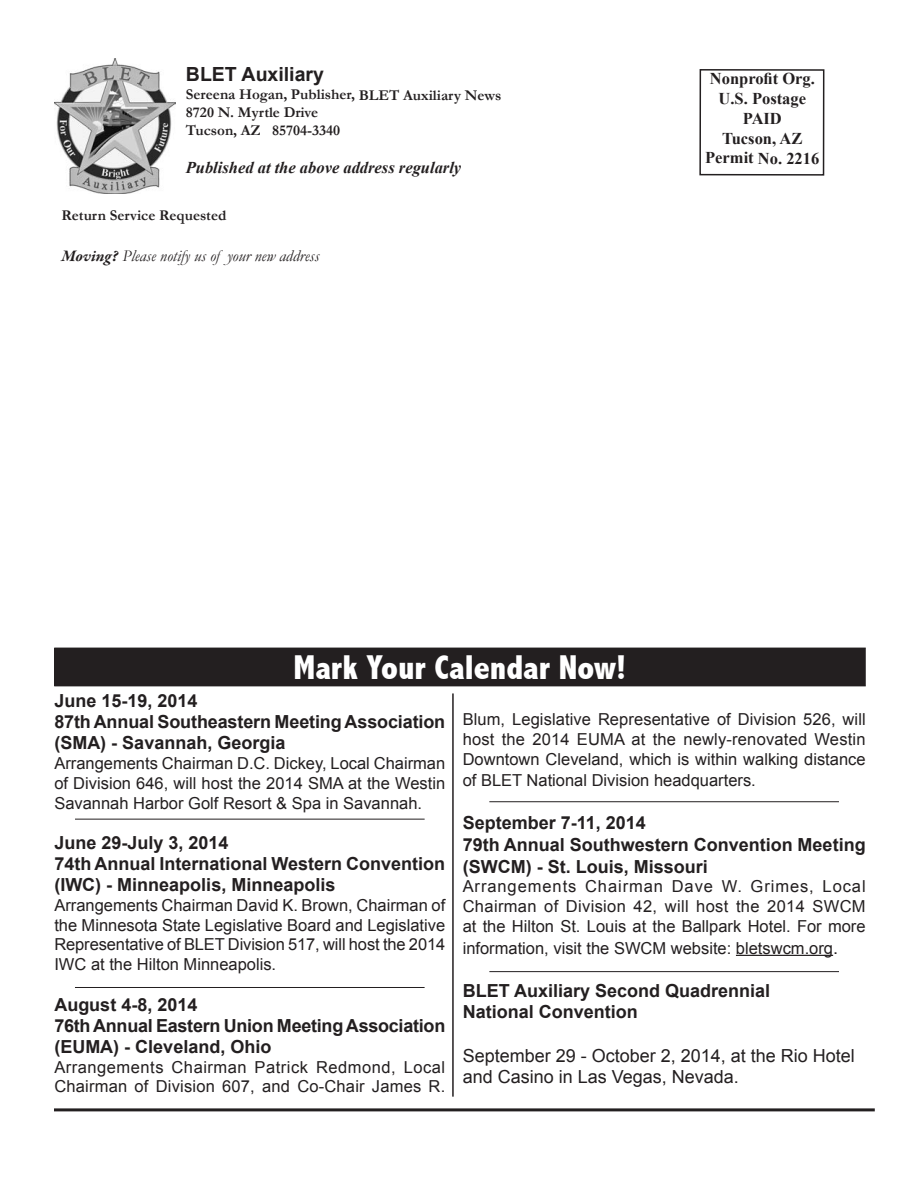
<style>
.page{position:relative;width:918px;height:1188px;background:#fff}
.page>*{position:absolute;margin:0;border:0;box-sizing:border-box;transform-origin:0 0}
.Body_Text{font:800 condensed 34.5px "Abadi";color:#fff}
.t1{font:700 19.5px "Arial";letter-spacing:-.005em;color:#231f20}
.Body_Text-2{font:700 18px/21.6px "Arial";color:#231f20}
.Body_Text-3{font:18px/21.6px "Arial";color:#231f20}
.Body_Text-4{font:16.5px/19.8px "Arial";color:#231f20;text-align:justify}
.Body_Text-5{font:16.5px/19.8px "Arial";letter-spacing:.03em;color:#231f20}
.t2{font:700 16.5px "Times New Roman";color:#231f20}
.t3{font:italic 16.5px "Garamond";color:#231f20}
.t4{font:italic 700 16.5px "Times New Roman";color:#231f20}
.t5{font:700 15px "Garamond";letter-spacing:-.005em;color:#231f20}
.s1{font-family:"Garamond Premr Pro";font-weight:700}
.s2{font-size:18px}
</style>
<div class="page">
<img style="left:54px;top:58px;width:122px;height:135px">
<div style="left:699px;top:69px;width:125px;height:107px;border:2px solid #231f20"></div>
<hr style="left:54px;top:1108px;width:821px;height:3px;background:#231f20">
<hr style="left:736px;top:955px;width:97px;height:1px;background:#231f20">
<div style="left:55px;top:648px;width:810px;height:38px;background:#231f20"></div>
<hr style="left:452px;top:693px;width:2px;height:404px;background:#231f20">
<hr style="left:75px;top:819px;width:350px;height:1px;background:#231f20">
<hr style="left:75px;top:987px;width:350px;height:1px;background:#231f20">
<hr style="left:489px;top:801px;width:350px;height:1px;background:#231f20">
<hr style="left:489px;top:971px;width:350px;height:1px;background:#231f20">
<p class="t1" style="left:186px;top:62px;width:139px">BLET Auxiliary</p>
<p class="t5" style="left:186px;top:85px;width:317px">Sereena Hogan, Publisher, BLET Auxiliary News</p>
<p class="t5" style="left:186px;top:102px;width:134px">8720 N. Myrtle Drive</p>
<p class="t5" style="left:186px;top:120px;width:156px">Tucson, AZ 85704-3340</p>
<p class="t4" style="left:186px;top:156px;width:277px">Published at the above address regularly</p>
<p class="t5" style="left:62px;top:205px;width:166px">Return Service Requested</p>
<p class="t3" style="left:62px;top:245px;width:259px"><span class="s1">Moving?</span> Please notify us of your new address</p>
<p class="t2" style="left:710px;top:67px;width:107px">Nonprofit Org.</p>
<p class="t2" style="left:719px;top:87px;width:89px">U.S. Postage</p>
<p class="t2" style="left:743px;top:107px;width:41px">PAID</p>
<p class="t2" style="left:722px;top:127px;width:82px">Tucson, AZ</p>
<p class="t2" style="left:705px;top:147px;width:116px">Permit No. 2216</p>
<p class="Body_Text" style="left:293px;top:647px;width:334px">Mark Your Calendar Now!</p>
<p class="Body_Text-2" style="left:54px;top:690px;width:145px">June 15-19, 2014</p>
<p class="Body_Text-2" style="left:54px;top:711px;width:392px">87th Annual Southeastern Meeting Association (SMA) - Savannah, Georgia</p>
<p class="Body_Text-4" style="left:54px;top:753px;width:392px">Arrangements Chairman D.C. Dickey, Local Chairman of Division 646, will host the 2014 SMA at the Westin Savannah Harbor Golf Resort &amp; Spa in Savannah.</p>
<p class="Body_Text-2" style="left:54px;top:833px;width:176px">June 29-July 3, 2014</p>
<p class="Body_Text-2" style="left:54px;top:854px;width:392px;line-height:21px">74th Annual International Western Convention (IWC) - Minneapolis, Minneapolis</p>
<p class="Body_Text-4" style="left:54px;top:895px;width:392px">Arrangements Chairman David K. Brown, Chairman of the Minnesota State Legislative Board and Legislative Representative of BLET Division 517, will host the 2014<br>IWC at the Hilton Minneapolis.</p>
<p class="Body_Text-2" style="left:54px;top:994px;width:145px">August 4-8, 2014</p>
<p class="Body_Text-2" style="left:54px;top:1016px;width:393px;line-height:21px">76th Annual Eastern Union Meeting Association (EUMA) - Cleveland, Ohio</p>
<p class="Body_Text-5" style="left:54px;top:1057px;width:393px">Arrangements Chairman Patrick Redmond, Local<br>Chairman of Division 607, and Co-Chair James R.</p>
<p class="Body_Text-4" style="left:463px;top:710px;width:405px">Blum, Legislative Representative of Division 526, will host the 2014 EUMA at the newly-renovated Westin Downtown Cleveland, which is within walking distance</p>
<p class="Body_Text-4" style="left:463px;top:771px;width:295px">of BLET National Division headquarters.</p>
<p class="Body_Text-2" style="left:463px;top:813px;width:185px">September 7-11, 2014</p>
<p class="Body_Text-2" style="left:463px;top:835px;width:404px">79th Annual Southwestern Convention Meeting (SWCM) - St. Louis, Missouri</p>
<p class="Body_Text-4" style="left:463px;top:877px;width:405px">Arrangements Chairman Dave W. Grimes, Local Chairman of Division 42, will host the 2014 SWCM at the Hilton St. Louis at the Ballpark Hotel. For more</p>
<p class="Body_Text-4" style="left:463px;top:938px;width:377px">information, visit the SWCM website: bletswcm.org<span class="s2">.</span></p>
<p class="Body_Text-2" style="left:463px;top:980px;width:309px">BLET Auxiliary Second Quadrennial</p>
<p class="Body_Text-2" style="left:463px;top:1002px;width:177px">National Convention</p>
<p class="Body_Text-3" style="left:463px;top:1045px;width:394px">September 29 - October 2, 2014, at the Rio Hotel and Casino in Las Vegas, Nevada.</p>
</div>
